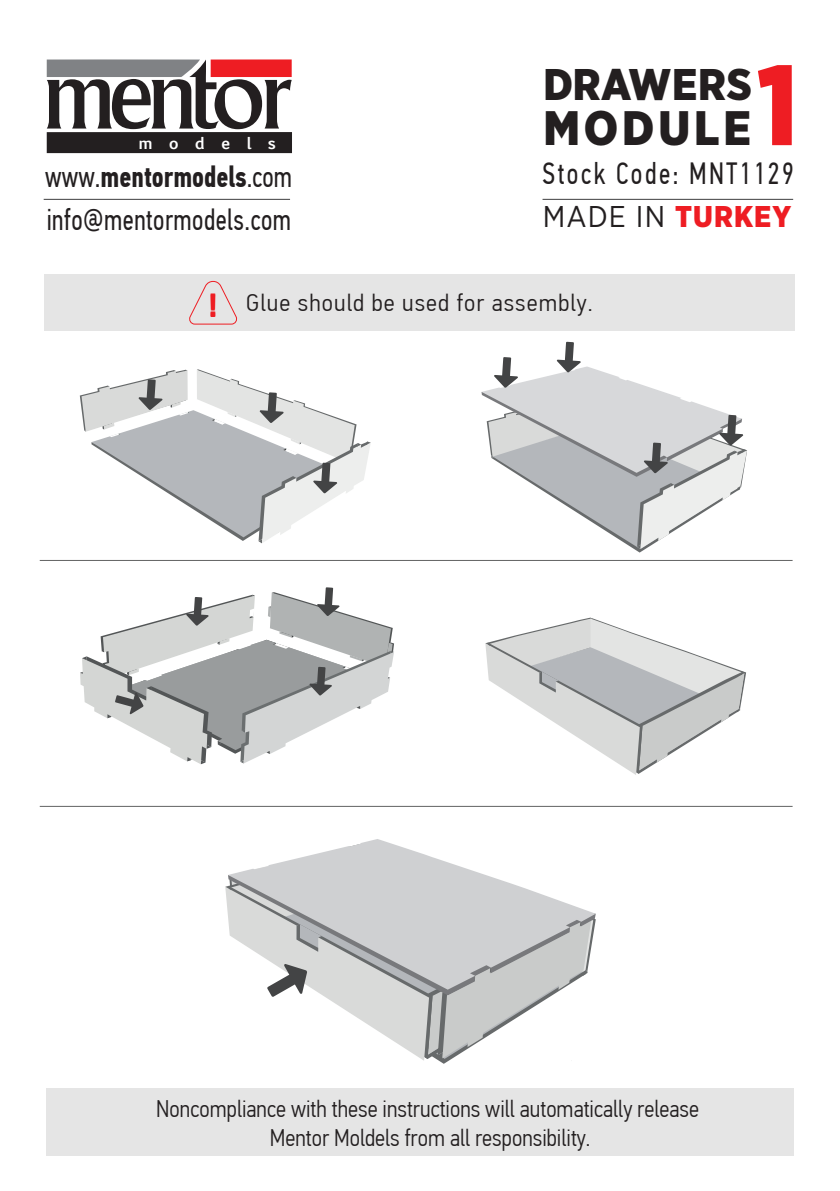
<style>
.page{position:relative;width:840px;height:1191px;background:#fff}
.page>*{position:absolute;margin:0;border:0;box-sizing:border-box;transform-origin:0 0}
.t1{font:900 113.6px "Gotham Narrow";color:#ee1d23}
.t2{font:900 48.4px "Gotham Narrow";letter-spacing:.08em;color:#231f20}
.t3{font:900 44.2px "Gotham Narrow";letter-spacing:.015em;color:#231f20}
.t4{font:700 32px "PF Din Text Cond Pro";color:#ee1d23}
.t5{font:30.6px "PF Din Text Cond Pro";letter-spacing:.095em;color:#231f20;scale:.87 1}
.t6{font:30px "PF Din Text Cond Pro";letter-spacing:.015em;color:#231f20;scale:.87 1}
.t7{font:700 30px "PF Din Text Cond Pro";color:#231f20;scale:.87 1}
.t8{font:30px "Gotham Narrow";letter-spacing:.035em;color:#231f20}
.t9{font:300 24.2px "PF Din Text Cond Pro";letter-spacing:.04em;color:#231f20;scale:1.09 1}
.t10{font:300 24px/28.8px "PF Din Text Cond Pro";color:#231f20;text-align:center}
.t11{font:700 15.8px "Euphemia UCAS";letter-spacing:1.02em;color:#fff}
.s1{font-weight:400}
.s2{font-weight:900;color:#ee1d23}
</style>
<div class="page">
<div style="left:45px;top:274px;width:750px;height:57px;background:#e5e5e5"></div>
<svg style="left:189px;top:280px;width:48px;height:45px"></svg>
<hr style="left:40px;top:560px;width:752px;height:1px;background:#626363">
<hr style="left:40px;top:806px;width:752px;height:1px;background:#626363">
<div style="left:47px;top:1088px;width:746px;height:67px;background:#e5e5e5"></div>
<svg style="left:47px;top:59px;width:245px;height:94px"></svg>
<hr style="left:44px;top:199px;width:246px;height:1px;background:#3e3e3f">
<hr style="left:542px;top:199px;width:250px;height:1px;background:#3e3e3f">
<svg style="left:80px;top:369px;width:290px;height:174px"></svg>
<svg style="left:481px;top:342px;width:265px;height:210px"></svg>
<svg style="left:80px;top:587px;width:314px;height:177px"></svg>
<svg style="left:485px;top:617px;width:260px;height:158px"></svg>
<svg style="left:225px;top:842px;width:370px;height:219px"></svg>
<p class="t11" style="left:138px;top:131px;width:139px">models</p>
<h1 class="t1" style="left:756px;top:30px;width:43px">1</h1>
<h3 class="t3" style="left:543px;top:55px;width:210px">DRAWERS</h3>
<h2 class="t2" style="left:543px;top:96px;width:209px">MODULE</h2>
<p class="t7" style="left:45px;top:159px;width:285px"><span class="s1">www.</span>mentormodels<span class="s1">.com</span></p>
<p class="t5" style="left:542px;top:156px;width:290px">Stock Code: MNT1129</p>
<p class="t8" style="left:542px;top:197px;width:250px">MADE IN <span class="s2">TURKEY</span></p>
<p class="t6" style="left:47px;top:201px;width:282px">info@mentormodels.com</p>
<h3 class="t4" style="left:208px;top:286px;width:11px">!</h3>
<p class="t9" style="left:246px;top:289px;width:319px">Glue should be used for assembly.</p>
<p class="t10" style="left:156px;top:1094px;width:544px">Noncompliance with these instructions will automatically release<br>Mentor Moldels from all responsibility.</p>
</div>
